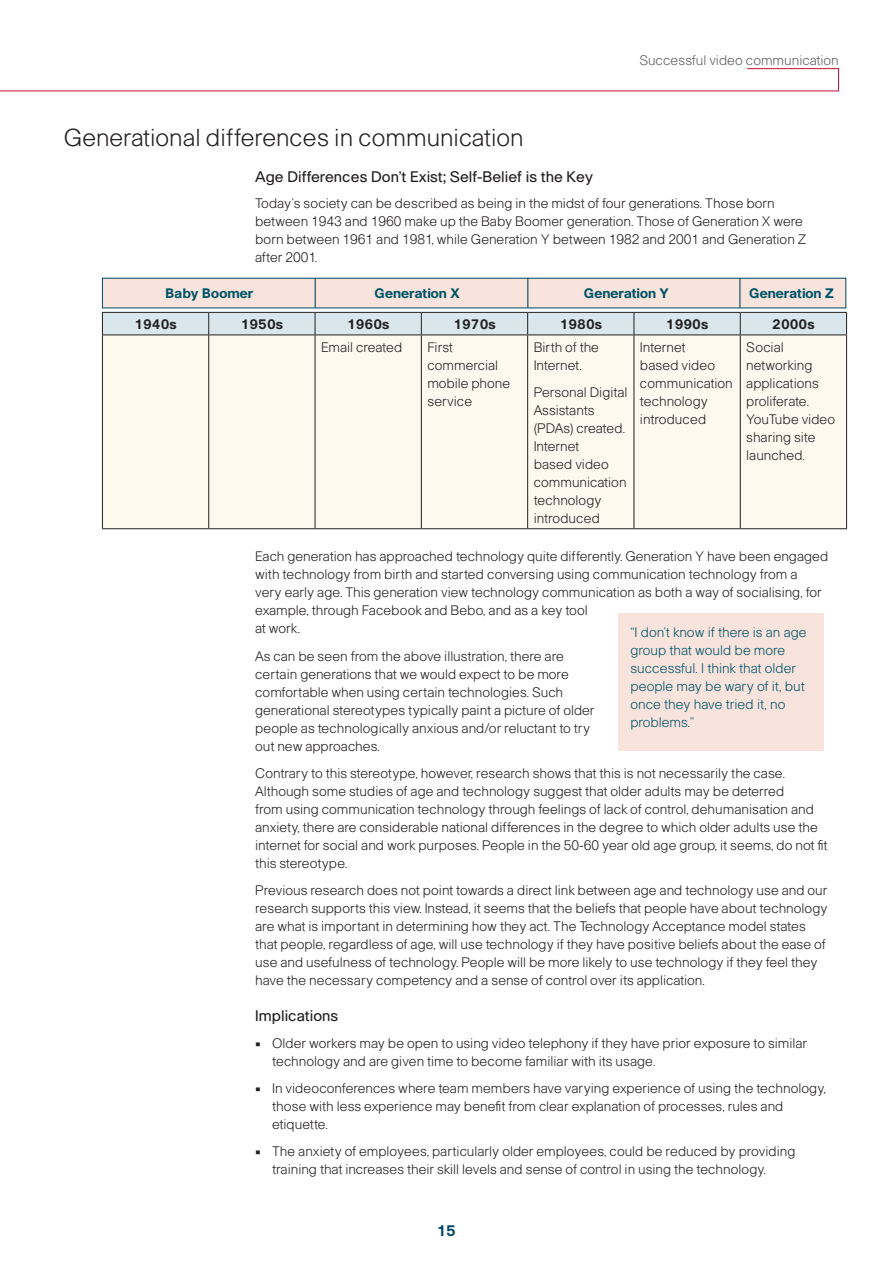
<style>
.page{position:relative;width:893px;height:1263px;background:#fff}
.page>*{position:absolute;margin:0;border:0;box-sizing:border-box;transform-origin:0 0}
.Headline{font:300 24px "Cisco";color:#231f20}
.SubHead1{font:15px "Cisco";color:#231f20}
.folio{font:700 15px "Cisco";color:#004964}
.Body{font:300 13.5px/18px "Cisco";color:#231f20}
.Pullquote_Attribute{font:300 13.5px/18px "Cisco";color:#005467}
.Body-2{font:700 13.5px "Cisco";color:#005467}
.Body-3{font:700 13.5px "Cisco";color:#231f20}
.Document_Description{font:300 13.5px "Cisco";color:#5f5f62}
.s1{font-weight:900}
</style>
<div class="page">
<svg style="left:0;top:68px;width:839px;height:24px"></svg>
<div style="left:103px;top:336px;width:743px;height:192px;background:#fef9ef"></div>
<svg style="left:102px;top:312px;width:745px;height:23px;background:#cbd8dd"></svg>
<hr style="left:102px;top:335px;width:107px;height:1px;background:#231f20">
<hr style="left:102px;top:335px;width:1px;height:193px;background:#231f20">
<hr style="left:209px;top:335px;width:106px;height:1px;background:#231f20">
<hr style="left:208px;top:335px;width:1px;height:193px;background:#231f20">
<hr style="left:315px;top:335px;width:106px;height:1px;background:#231f20">
<hr style="left:315px;top:335px;width:1px;height:193px;background:#231f20">
<hr style="left:421px;top:335px;width:107px;height:1px;background:#231f20">
<hr style="left:421px;top:335px;width:1px;height:193px;background:#231f20">
<hr style="left:528px;top:335px;width:106px;height:1px;background:#231f20">
<hr style="left:527px;top:335px;width:1px;height:193px;background:#231f20">
<hr style="left:634px;top:335px;width:106px;height:1px;background:#231f20">
<hr style="left:634px;top:335px;width:1px;height:193px;background:#231f20">
<hr style="left:740px;top:335px;width:107px;height:1px;background:#231f20">
<hr style="left:740px;top:335px;width:1px;height:193px;background:#231f20">
<hr style="left:846px;top:335px;width:1px;height:193px;background:#231f20">
<hr style="left:102px;top:528px;width:107px;height:1px;background:#231f20">
<hr style="left:209px;top:528px;width:106px;height:1px;background:#231f20">
<hr style="left:315px;top:528px;width:106px;height:1px;background:#231f20">
<hr style="left:421px;top:528px;width:107px;height:1px;background:#231f20">
<hr style="left:528px;top:528px;width:106px;height:1px;background:#231f20">
<hr style="left:634px;top:528px;width:106px;height:1px;background:#231f20">
<hr style="left:740px;top:528px;width:107px;height:1px;background:#231f20">
<div style="left:102px;top:278px;width:744px;height:30px;background:#f8e3dd"></div>
<div style="left:618px;top:613px;width:205px;height:138px;background:#f8e3dd"></div>
<hr style="left:315px;top:278px;width:1px;height:30px;background:#004964">
<hr style="left:527px;top:278px;width:1px;height:30px;background:#004964">
<hr style="left:739px;top:278px;width:1px;height:30px;background:#004964">
<p class="Headline" style="left:64px;top:123px;width:461px">Generational differences in communication</p>
<p class="Document_Description" style="left:639px;top:52px;width:201px">Successful video communication</p>
<p class="SubHead1" style="left:255px;top:168px;width:339px">Age Differences Don’t Exist; Self-Belief is the Key</p>
<p class="Body" style="left:255px;top:194px;width:553px">Today’s society can be described as being in the midst of four generations. Those born between 1943 and 1960 make up the Baby Boomer generation. Those of Generation X were born between 1961 and 1981, while Generation Y between 1982 and 2001 and Generation Z after 2001.</p>
<p class="Body-2" style="left:165px;top:284px;width:90px">Baby Boomer</p>
<p class="Body-2" style="left:375px;top:284px;width:87px">Generation X</p>
<p class="Body-2" style="left:584px;top:284px;width:87px">Generation Y</p>
<p class="Body-2" style="left:749px;top:284px;width:86px">Generation Z</p>
<p class="Body-3" style="left:134px;top:316px;width:44px">1940s</p>
<p class="Body-3" style="left:241px;top:316px;width:44px">1950s</p>
<p class="Body-3" style="left:347px;top:316px;width:44px">1960s</p>
<p class="Body-3" style="left:453px;top:316px;width:44px">1970s</p>
<p class="Body-3" style="left:560px;top:316px;width:44px">1980s</p>
<p class="Body-3" style="left:666px;top:316px;width:44px">1990s</p>
<p class="Body-3" style="left:772px;top:316px;width:44px">2000s</p>
<p class="Body" style="left:321px;top:337px;width:83px">Email created</p>
<p class="Body" style="left:427px;top:337px;width:84px">First commercial mobile phone service</p>
<p class="Body" style="left:534px;top:337px;width:67px">Birth of the<br>Internet.</p>
<p class="Body" style="left:640px;top:337px;width:94px">Internet<br>based video communication technology introduced</p>
<p class="Body" style="left:746px;top:337px;width:90px">Social networking applications proliferate.<br>YouTube video sharing site launched.</p>
<p class="Body" style="left:534px;top:383px;width:95px">Personal Digital<br>Assistants (PDAs) created.<br>Internet<br>based video communication technology introduced</p>
<p class="Body" style="left:255px;top:547px;width:575px">Each generation has approached technology quite differently. Generation Y have been engaged with technology from birth and started conversing using communication technology from a<br>very early age. This generation view technology communication as both a way of socialising, for example, through Facebook and Bebo, and as a key tool<br>at work.</p>
<p class="Body" style="left:255px;top:647px;width:341px">As can be seen from the above illustration, there are certain generations that we would expect to be more comfortable when using certain technologies. Such generational stereotypes typically paint a picture of older people as technologically anxious and/or reluctant to try out new approaches.</p>
<p class="Body" style="left:255px;top:764px;width:574px">Contrary to this stereotype, however, research shows that this is not necessarily the case.<br>Although some studies of age and technology suggest that older adults may be deterred<br>from using communication technology through feelings of lack of control, dehumanisation and anxiety, there are considerable national differences in the degree to which older adults use the internet for social and work purposes. People in the 50-60 year old age group, it seems, do not fit this stereotype.</p>
<p class="Body" style="left:255px;top:881px;width:574px">Previous research does not point towards a direct link between age and technology use and our research supports this view. Instead, it seems that the beliefs that people have about technology are what is important in determining how they act. The Technology Acceptance model states that people, regardless of age, will use technology if they have positive beliefs about the ease of use and usefulness of technology. People will be more likely to use technology if they feel they have the necessary competency and a sense of control over its application.</p>
<p class="SubHead1" style="left:255px;top:1007px;width:85px">Implications</p>
<p class="Body" style="left:272px;top:1034px;width:537px;text-indent:-17px"><span class="s1">•</span> Older workers may be open to using video telephony if they have prior exposure to similar technology and are given time to become familiar with its usage.</p>
<p class="Body" style="left:272px;top:1079px;width:555px;text-indent:-17px"><span class="s1">•</span> In videoconferences where team members have varying experience of using the technology, those with less experience may benefit from clear explanation of processes, rules and etiquette.</p>
<p class="Body" style="left:272px;top:1142px;width:525px;text-indent:-17px"><span class="s1">•</span> The anxiety of employees, particularly older employees, could be reduced by providing training that increases their skill levels and sense of control in using the technology.</p>
<p class="Pullquote_Attribute" style="left:630px;top:623px;width:178px">“I don’t know if there is an age group that would be more successful. I think that older people may be wary of it, but once they have tried it, no problems.”</p>
<p class="folio" style="left:437px;top:1222px;width:21px">15</p>
</div>
